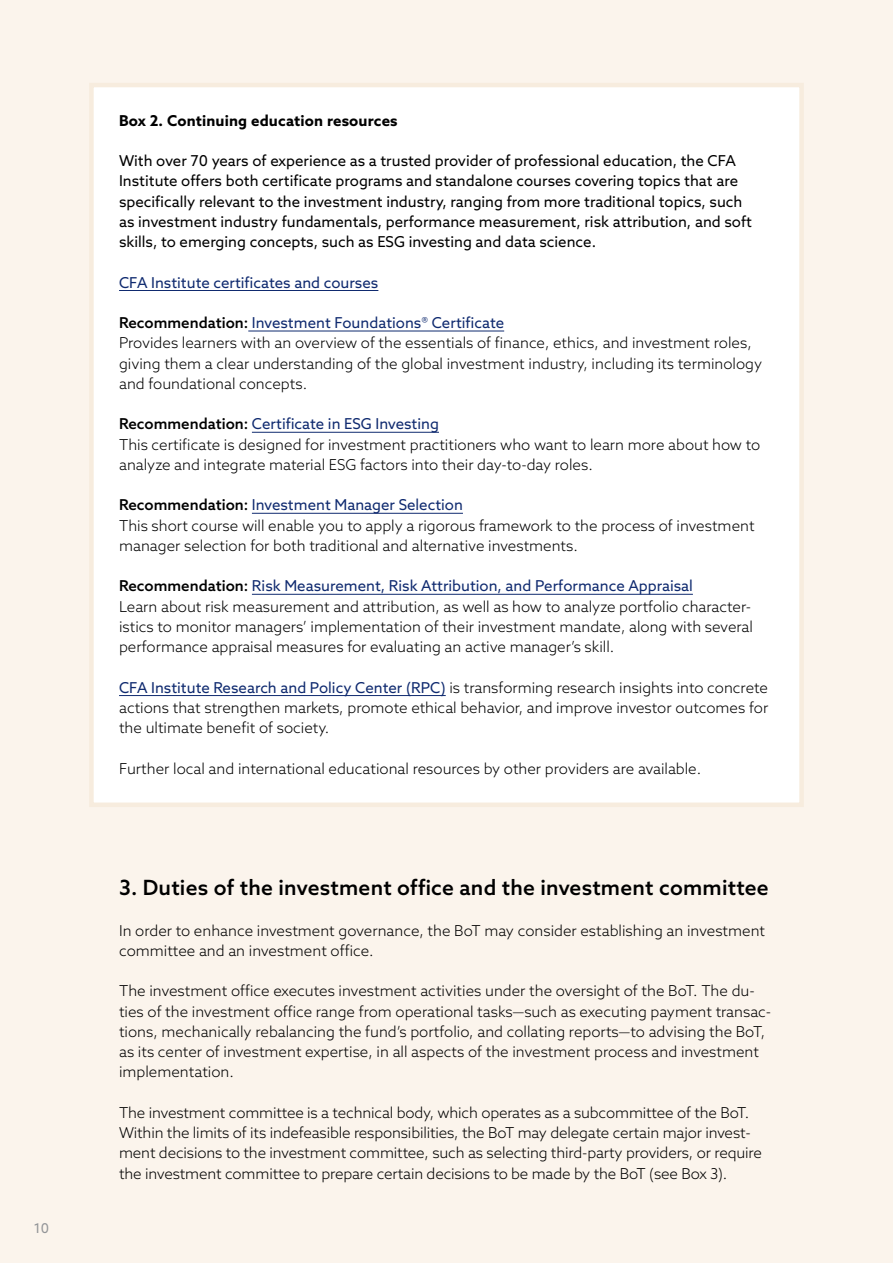
<style>
.page{position:relative;width:893px;height:1263px;background:#fbf4ec}
.page>*{position:absolute;margin:0;border:0;box-sizing:border-box;transform-origin:0 0}
.t1{font:500 21px "Azo Sans";letter-spacing:.01em;color:#000}
.t2{font:300 15px/20.2px "Azo Sans";color:#000}
.t3{font:15px/20.2px "Azo Sans";color:#000}
.t4{font:15px "Azo Sans";color:#0f2a6f}
.t5{font:700 15px "Azo Sans";letter-spacing:.01em;color:#000}
.t6{font:13.5px "Azo Sans";color:#939598}
.s1{font-weight:500}
.s2{font-weight:400;color:#0f2a6f}
</style>
<div class="page">
<div style="left:89px;top:83px;width:715px;height:724px;background:#fff;border:4px solid #f7ecde"></div>
<hr style="left:119px;top:290px;width:259px;height:1px;background:#0f2a6f">
<hr style="left:248px;top:331px;width:256px;height:1px;background:#0f2a6f">
<hr style="left:252px;top:432px;width:187px;height:1px;background:#0f2a6f">
<hr style="left:252px;top:513px;width:211px;height:1px;background:#0f2a6f">
<hr style="left:252px;top:594px;width:441px;height:1px;background:#0f2a6f">
<hr style="left:119px;top:695px;width:327px;height:1px;background:#0f2a6f">
<p class="t6" style="left:34px;top:1220px;width:17px">10</p>
<p class="t5" style="left:119px;top:110px;width:280px">Box 2. Continuing education resources</p>
<p class="t3" style="left:119px;top:150px;width:634px">With over 70 years of experience as a trusted provider of professional education, the CFA Institute offers both certificate programs and standalone courses covering topics that are specifically relevant to the investment industry, ranging from more traditional topics, such as investment industry fundamentals, performance measurement, risk attribution, and soft skills, to emerging concepts, such as ESG investing and data science.</p>
<p class="t4" style="left:119px;top:272px;width:261px">CFA Institute certificates and courses</p>
<p class="t2" style="left:119px;top:312px;width:645px"><span class="s1">Recommendation:</span> <span class="s2">Investment Foundations® Certificate<br></span>Provides learners with an overview of the essentials of finance, ethics, and investment roles, giving them a clear understanding of the global investment industry, including its terminology and foundational concepts.</p>
<p class="t2" style="left:119px;top:414px;width:643px"><span class="s1">Recommendation:</span> <span class="s2">Certificate in ESG Investing<br></span>This certificate is designed for investment practitioners who want to learn more about how to analyze and integrate material ESG factors into their day-to-day roles.</p>
<p class="t2" style="left:119px;top:495px;width:637px"><span class="s1">Recommendation:</span> <span class="s2">Investment Manager Selection<br></span>This short course will enable you to apply a rigorous framework to the process of investment manager selection for both traditional and alternative investments.</p>
<p class="t2" style="left:119px;top:576px;width:635px"><span class="s1">Recommendation:</span> <span class="s2">Risk Measurement, Risk Attribution, and Performance Appraisal<br></span>Learn about risk measurement and attribution, as well as how to analyze portfolio character&shy;istics to monitor managers’ implementation of their investment mandate, along with several performance appraisal measures for evaluating an active manager’s skill.</p>
<p class="t2" style="left:119px;top:677px;width:651px;text-align:justify"><span class="s2">CFA Institute Research and Policy Center (RPC)</span> is transforming research insights into concrete actions that strengthen markets, promote ethical behavior, and improve investor outcomes for the ultimate benefit of society.</p>
<p class="t2" style="left:119px;top:758px;width:584px">Further local and international educational resources by other providers are available.</p>
<h1 class="t1" style="left:119px;top:874px;width:651px">3. Duties of the investment office and the investment committee</h1>
<p class="t2" style="left:119px;top:920px;width:648px">In order to enhance investment governance, the BoT may consider establishing an investment committee and an investment office.</p>
<p class="t2" style="left:119px;top:981px;width:654px">The investment office executes investment activities under the oversight of the BoT. The du&shy;ties of the investment office range from operational tasks—such as executing payment transac&shy;tions, mechanically rebalancing the fund’s portfolio, and collating reports—to advising the BoT, as its center of investment expertise, in all aspects of the investment process and investment implementation.</p>
<p class="t2" style="left:119px;top:1102px;width:644px">The investment committee is a technical body, which operates as a subcommittee of the BoT.<br>Within the limits of its indefeasible responsibilities, the BoT may delegate certain major invest&shy;ment decisions to the investment committee, such as selecting third-party providers, or require the investment committee to prepare certain decisions to be made by the BoT (see Box 3).</p>
</div>
